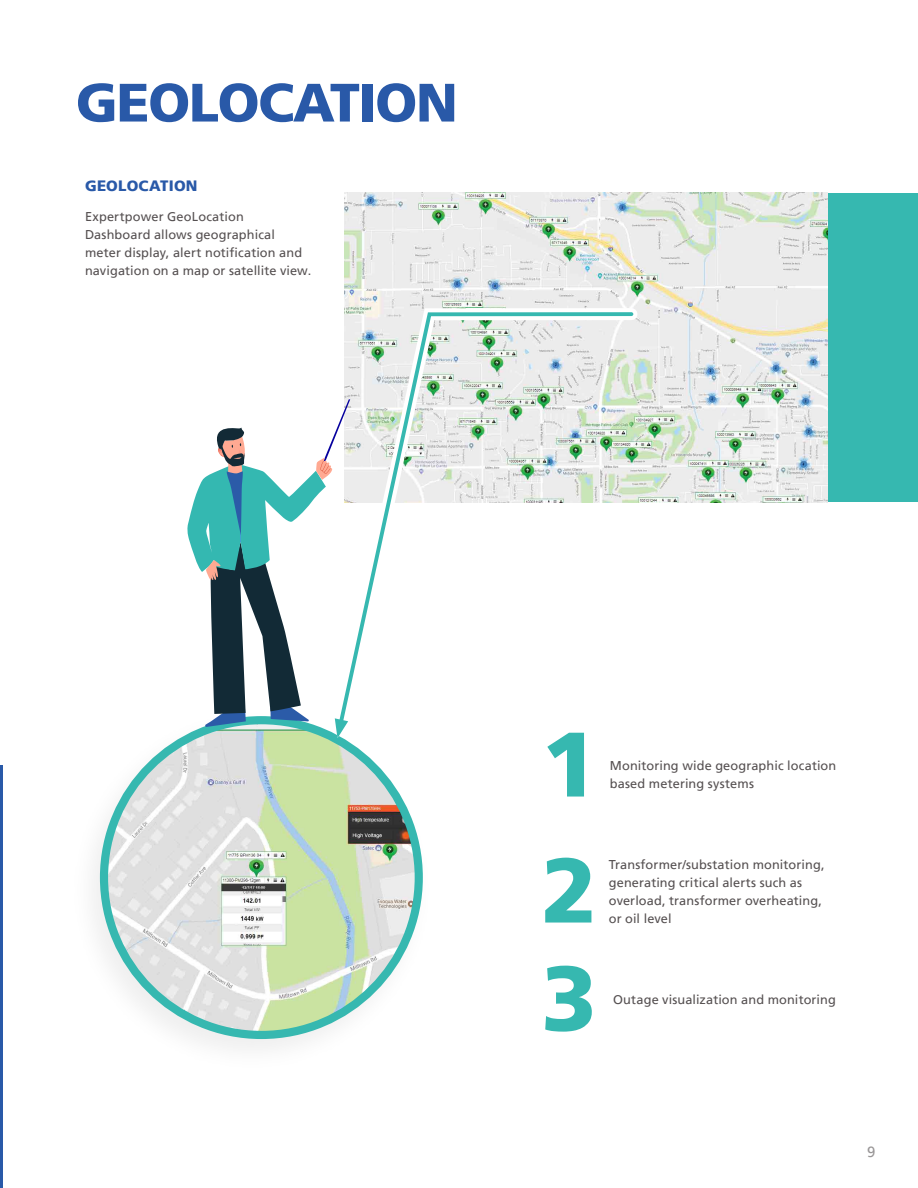
<style>
.page{position:relative;width:918px;height:1188px;background:#fff}
.page>*{position:absolute;margin:0;border:0;box-sizing:border-box;transform-origin:0 0}
.t1{font:900 91.5px "Frutiger LT";color:#36b8b0}
.t2{font:900 54px "Frutiger LT";letter-spacing:-.025em;color:#2959a8}
.t3{font:900 15px "Frutiger LT";letter-spacing:.015em;color:#2959a8}
.t4{font:15px "Frutiger LT";color:#999697}
.t5{font:12.75px/18px "Frutiger LT";letter-spacing:.01em;color:#555051}
</style>
<div class="page">
<hr style="left:0;top:765px;width:2px;height:423px;background:#2959a8">
<div style="left:347px;top:193px;width:571px;height:309px;background:#36b8b0"></div>
<img style="left:345px;top:192px;width:482px;height:311px">
<div style="left:68px;top:707px;width:367px;height:368px;background:#000;opacity:.07"></div>
<img style="left:104px;top:720px;width:315px;height:315px;border-radius:157px">
<svg style="left:344px;top:302px;width:299px;height:201px;background:#e2e8e0"></svg>
<svg style="left:344px;top:310px;width:291px;height:421px"></svg>
<svg style="left:187px;top:399px;width:173px;height:339px"></svg>
<h2 class="t2" style="left:76px;top:70px;width:383px">GEOLOCATION</h2>
<p class="t3" style="left:85px;top:177px;width:114px">GEOLOCATION</p>
<p class="t5" style="left:85px;top:207px;width:228px">Expertpower GeoLocation Dashboard allows geographical meter display, alert notification and navigation on a map or satellite view.</p>
<h1 class="t1" style="left:541px;top:709px;width:57px">1</h1>
<p class="t5" style="left:610px;top:756px;width:228px">Monitoring wide geographic location based metering systems</p>
<h1 class="t1" style="left:541px;top:835px;width:57px">2</h1>
<p class="t5" style="left:609px;top:855px;width:217px">Transformer/substation monitoring, generating critical alerts such as overload, transformer overheating, or oil level</p>
<h1 class="t1" style="left:541px;top:943px;width:57px">3</h1>
<p class="t5" style="left:613px;top:990px;width:224px">Outage visualization and monitoring</p>
<p class="t4" style="left:867px;top:1143px;width:10px">9</p>
</div>
